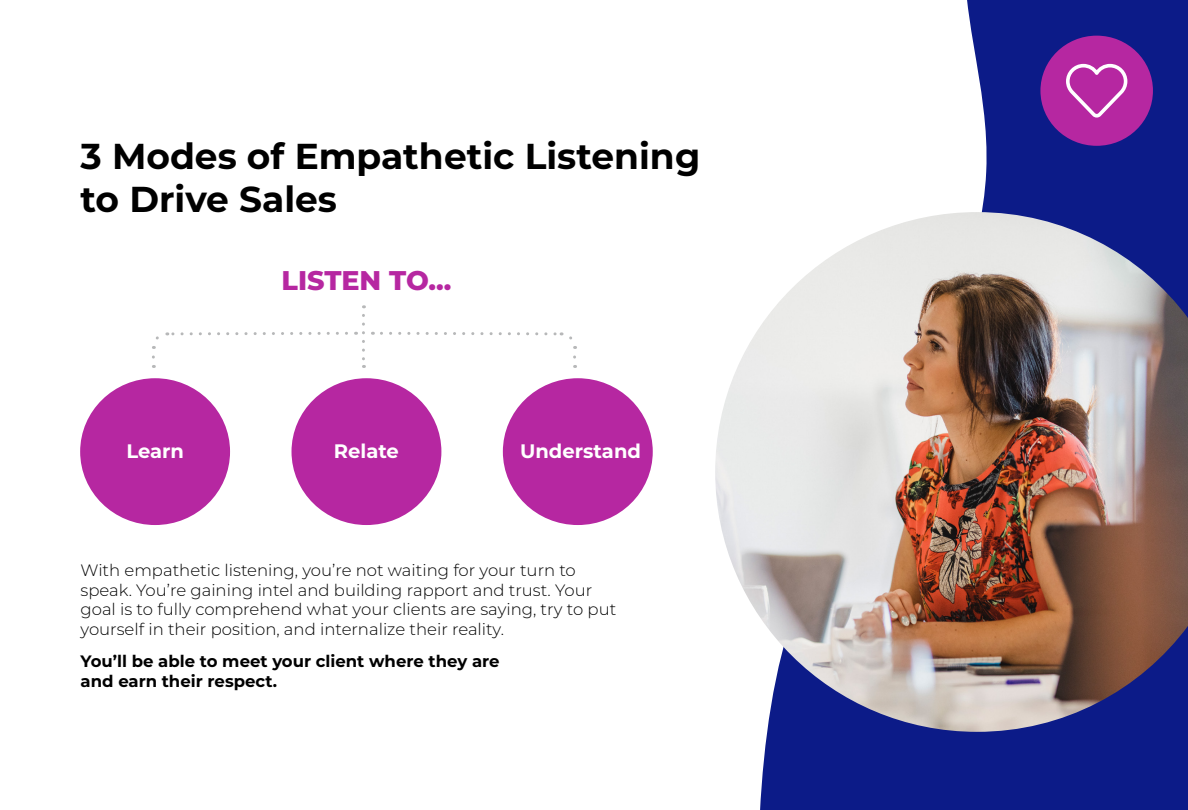
<style>
.page{position:relative;width:1188px;height:810px;background:#fff}
.page>*{position:absolute;margin:0;border:0;box-sizing:border-box;transform-origin:0 0}
.t1{font:700 36px/43.2px "Montserrat";color:#000}
.t2{font:800 27px "Montserrat";color:#b627a1}
.t3{font:700 19.5px "Montserrat";color:#fff}
.t4{font:300 16.5px/19.8px "Montserrat";color:#000}
.t5{font:700 16.5px/19.8px "Montserrat";color:#000}
</style>
<div class="page">
<svg style="left:760px;top:0;width:428px;height:810px;fill:#0c1b88"></svg>
<img style="left:715px;top:212px;width:473px;height:520px">
<div style="left:1040px;top:36px;width:113px;height:110px;background:#b627a1;border-radius:50%"></div>
<svg style="left:1068px;top:63px;width:60px;height:55px"></svg>
<div style="left:80px;top:378px;width:150px;height:147px;background:#b627a1;border-radius:50%"></div>
<div style="left:503px;top:378px;width:150px;height:147px;background:#b627a1;border-radius:50%"></div>
<div style="left:292px;top:378px;width:149px;height:147px;background:#b627a1;border-radius:50%"></div>
<svg style="left:356px;top:315px;width:9px;height:53px"></svg>
<svg style="left:152px;top:332px;width:196px;height:17px"></svg>
<svg style="left:152px;top:357px;width:3px;height:11px"></svg>
<svg style="left:372px;top:331px;width:205px;height:18px"></svg>
<svg style="left:573px;top:357px;width:3px;height:11px"></svg>
<h1 class="t1" style="left:81px;top:133px;width:621px">3 Modes of Empathetic Listening to Drive Sales</h1>
<h2 class="t2" style="left:282px;top:261px;width:171px">LISTEN TO...</h2>
<p class="t3" style="left:126px;top:437px;width:59px">Learn</p>
<p class="t3" style="left:334px;top:437px;width:66px">Relate</p>
<p class="t3" style="left:520px;top:437px;width:123px">Understand</p>
<p class="t4" style="left:81px;top:560px;width:537px">With empathetic listening, you’re not waiting for your turn to speak. You’re gaining intel and building rapport and trust. Your goal is to fully comprehend what your clients are saying, try to put yourself in their position, and internalize their reality.</p>
<p class="t5" style="left:81px;top:650px;width:421px">You’ll be able to meet your client where they are and earn their respect.</p>
</div>
